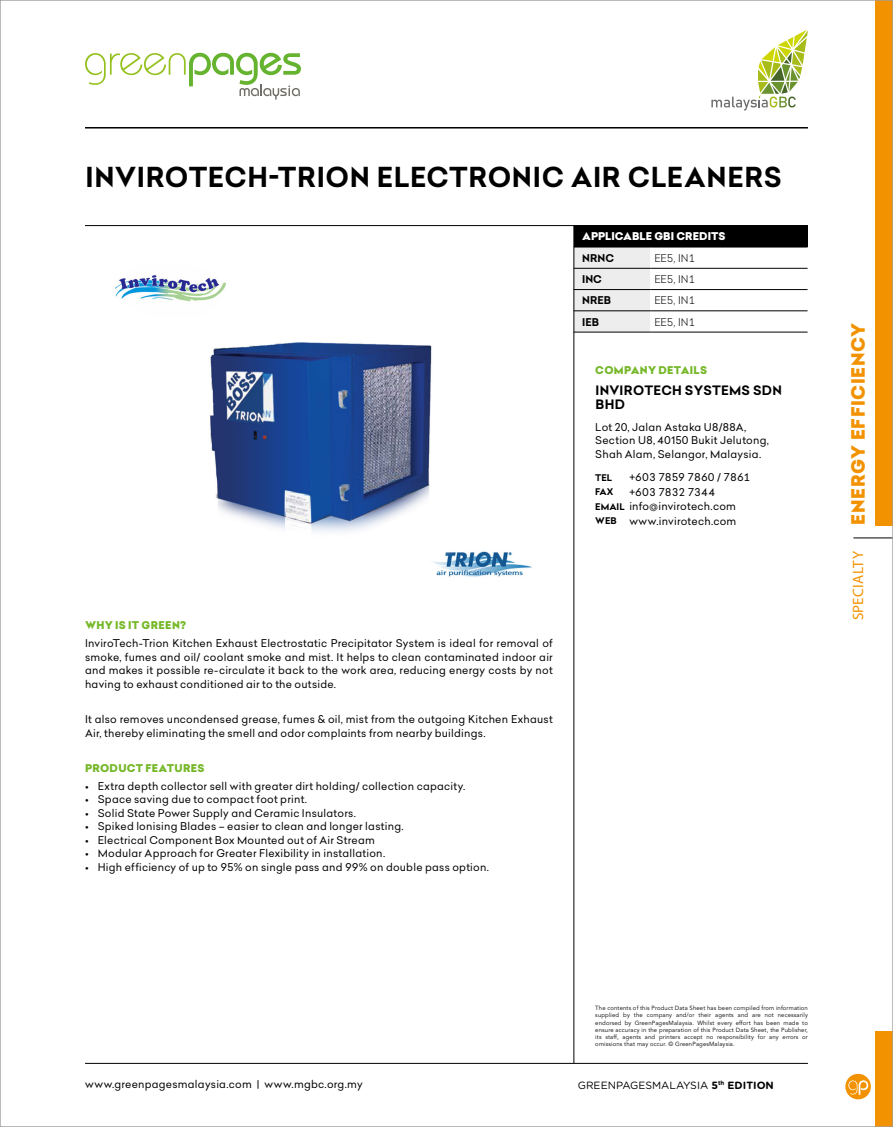
<style>
.page{position:relative;width:893px;height:1127px;background:#fff}
.page>*{position:absolute;margin:0;border:0;box-sizing:border-box;transform-origin:0 0}
.t1{font:700 27px "Celias";letter-spacing:.02em;color:#000}
.t2{font:900 18px "Celias";letter-spacing:.035em;color:#f39200}
.t3{font:15px "Myriad Pro";letter-spacing:.02em;color:#f39200}
.t4{font:700 12.75px/13.5px "Celias";letter-spacing:.02em;color:#000}
.t5{font:10.5px/13.5px "Celias";letter-spacing:.02em;color:#000}
.t6{font:900 10.5px "Celias";letter-spacing:.025em;color:#76b82a}
.t7{font:300 10.5px "Celias";color:#000}
.t8{font:10.5px "Gotham Rounded";color:#000}
.t9{font:900 10.5px/21.3px "Celias";color:#fff}
.t10{font:10.5px "Celias";letter-spacing:-.025em;color:#000}
.t11{font:700 10.5px "Celias";color:#000}
.t12{font:700 9px "Celias";color:#000}
.t13{font:6px/7.2px "Avenir LT Std";letter-spacing:.02em;color:#000;text-align:justify}
.s1{font-weight:700;color:#000}
.s2{font-weight:700;font-size:9px}
.s3{font-weight:900;color:#76b82a}
.s4{font-weight:700}
</style>
<div class="page">
<div style="left:875px;top:0;width:18px;height:525px;background:#f39200"></div>
<div style="left:875px;top:1032px;width:18px;height:95px;background:#f39200"></div>
<hr style="left:853px;top:537px;width:40px;height:1px;background:#000">
<div style="left:574px;top:226px;width:233px;height:21px;background:#000"></div>
<svg style="left:575px;top:248px;width:232px;height:84px"></svg>
<hr style="left:574px;top:247px;width:76px;height:1px;background:#000">
<hr style="left:650px;top:247px;width:157px;height:1px;background:#000">
<hr style="left:574px;top:268px;width:76px;height:1px;background:#000">
<hr style="left:650px;top:268px;width:157px;height:1px;background:#000">
<hr style="left:574px;top:289px;width:76px;height:1px;background:#000">
<hr style="left:650px;top:289px;width:157px;height:1px;background:#000">
<hr style="left:574px;top:311px;width:76px;height:1px;background:#000">
<hr style="left:650px;top:311px;width:157px;height:1px;background:#000">
<hr style="left:574px;top:332px;width:76px;height:1px;background:#000">
<hr style="left:650px;top:332px;width:157px;height:1px;background:#000">
<img style="left:115px;top:275px;width:417px;height:302px">
<svg style="left:85px;top:53px;width:216px;height:47px"></svg>
<hr style="left:85px;top:127px;width:723px;height:1px;background:#000">
<hr style="left:85px;top:1063px;width:723px;height:1px;background:#000">
<hr style="left:574px;top:225px;width:1px;height:838px;background:#000">
<hr style="left:85px;top:225px;width:723px;height:1px;background:#000">
<svg style="left:711px;top:30px;width:97px;height:81px"></svg>
<svg style="left:845px;top:1074px;width:26px;height:25px"></svg>
<p class="t1" style="left:86px;top:158px;width:698px">INVIROTECH-TRION ELECTRONIC AIR CLEANERS</p>
<p class="t9" style="left:582px;top:226px;width:145px">APPLICABLE GBI CREDITS<br><span class="s1">NRNC</span></p>
<p class="t7" style="left:654px;top:251px;width:42px">EE5, IN1</p>
<p class="t11" style="left:582px;top:272px;width:21px">INC</p>
<p class="t7" style="left:654px;top:272px;width:42px">EE5, IN1</p>
<p class="t11" style="left:582px;top:293px;width:31px">NREB</p>
<p class="t7" style="left:654px;top:293px;width:42px">EE5, IN1</p>
<p class="t11" style="left:582px;top:314px;width:18px">IEB</p>
<p class="t7" style="left:654px;top:314px;width:42px">EE5, IN1</p>
<p class="t6" style="left:595px;top:362px;width:113px">COMPANY DETAILS</p>
<p class="t4" style="left:596px;top:384px;width:188px">INVIROTECH SYSTEMS SDN<br>BHD</p>
<p class="t5" style="left:595px;top:420px;width:175px">Lot 20, Jalan Astaka U8/88A,<br>Section U8, 40150 Bukit Jelutong,<br>Shah Alam, Selangor, Malaysia.</p>
<p class="t12" style="left:595px;top:471px;width:18px">TEL</p>
<p class="t10" style="left:629px;top:470px;width:122px">+603 7859 7860 / 7861</p>
<p class="t12" style="left:595px;top:485px;width:19px">FAX</p>
<p class="t5" style="left:595px;top:484px;width:143px;line-height:14.5px;text-indent:34px">+603 7832 7344<br><span class="s2">EMAIL</span> info@invirotech.com<br><span class="s2">WEB</span> www.invirotech.com</p>
<p class="t5" style="left:85px;top:616px;width:469px;line-height:17.7px"><span class="s3">WHY IS IT GREEN?<br></span>InviroTech-Trion Kitchen Exhaust Electrostatic Precipitator System is ideal for removal of</p>
<p class="t5" style="left:85px;top:650px;width:469px;text-align:justify">smoke, fumes and oil/ coolant smoke and mist. It helps to clean contaminated indoor air and makes it possible re-circulate it back to the work area, reducing energy costs by not having to exhaust conditioned air to the outside.</p>
<p class="t5" style="left:85px;top:712px;width:469px">It also removes uncondensed grease, fumes &amp; oil, mist from the outgoing Kitchen Exhaust<br>Air, thereby eliminating the smell and odor complaints from nearby buildings.</p>
<p class="t6" style="left:85px;top:760px;width:121px">PRODUCT FEATURES</p>
<p class="t5" style="left:85px;top:779px;width:382px">• Extra depth collector sell with greater dirt holding/ collection capacity.</p>
<p class="t5" style="left:85px;top:792px;width:224px">• Space saving due to compact foot print.</p>
<p class="t5" style="left:85px;top:806px;width:272px">• Solid State Power Supply and Ceramic Insulators.</p>
<p class="t5" style="left:85px;top:819px;width:320px">• Spiked lonising Blades – easier to clean and longer lasting.</p>
<p class="t5" style="left:85px;top:833px;width:291px">• Electrical Component Box Mounted out of Air Stream</p>
<p class="t5" style="left:85px;top:846px;width:302px">• Modular Approach for Greater Flexibility in installation.</p>
<p class="t5" style="left:85px;top:860px;width:405px">• High efficiency of up to 95% on single pass and 99% on double pass option.</p>
<p class="t2" style="left:845px;top:525px;width:204px;rotate:-90deg">ENERGY EFFICIENCY</p>
<p class="t3" style="left:849px;top:620px;width:71px;rotate:-90deg">SPECIALTY</p>
<p class="t13" style="left:595px;top:1004px;width:214px">The contents of this Product Data Sheet has been compiled from information supplied by the company and/or their agents and are not necessarily endorsed by GreenPagesMalaysia. Whilst every effort has been made to ensure accuracy in the preparation of this Product Data Sheet, the Publisher, its staff, agents and printers accept no responsibility for any errors or omissions that may occur. © GreenPagesMalaysia.</p>
<p class="t5" style="left:85px;top:1077px;width:279px">www.greenpagesmalaysia.com | www.mgbc.org.my</p>
<p class="t8" style="left:578px;top:1077px;width:198px">GREENPAGESMALAYSIA <span class="s4">5</span><sup>th</sup> <span class="s4">EDITION</span></p>
</div>
